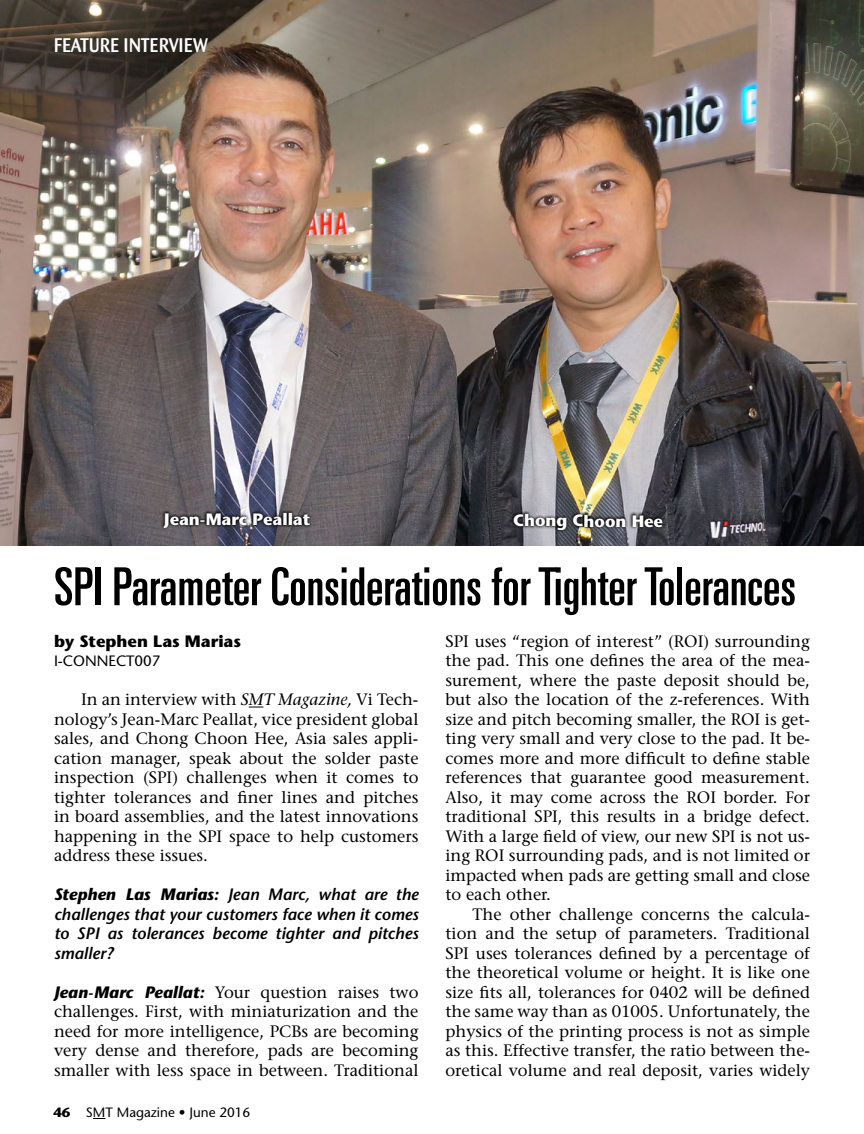
<style>
.page{position:relative;width:864px;height:1134px;background:#fff}
.page>*{position:absolute;margin:0;border:0;box-sizing:border-box;transform-origin:0 0}
.t1{font:ultra-condensed 52.5px "Univers";color:#000}
.t2{font:500 19.5px "Barmeno";letter-spacing:.01em;color:#fff;scale:.91 1}
.t3{font:16.5px/19.5px "Stone Serif";color:#000;text-align:justify}
.t4{font:italic 600 16.5px/19.5px "Stone Sans";color:#000;text-align:justify}
.t5{font:700 16.5px "Stone Sans";letter-spacing:-.005em;color:#fff}
.t6{font:700 16.5px "Stone Sans";color:#000}
.t7{font:15px "Stone Sans";color:#000}
.t8{font:13.5px "Stone Sans";color:#000}
.s1{font-style:italic}
.s2{font-weight:700}
.s3{font-family:"Stone Sans";font-weight:700;font-style:italic}
</style>
<div class="page">
<svg style="left:93px;top:1118px;width:12px;height:1px"></svg>
<img style="left:0;top:0;width:864px;height:545px">
<svg style="left:249px;top:707px;width:14px;height:1px"></svg>
<svg style="left:160px;top:509px;width:506px;height:25px;background:#4b494e"></svg>
<p class="t2" style="left:54px;top:34px;width:171px">FEATURE INTERVIEW</p>
<p class="t5" style="left:164px;top:509px;width:148px">Jean-Marc Peallat</p>
<p class="t5" style="left:513px;top:511px;width:152px">Chong Choon Hee</p>
<h1 class="t1" style="left:54px;top:557px;width:744px">SPI Parameter Considerations for Tighter Tolerances</h1>
<p class="t6" style="left:54px;top:631px;width:189px">by Stephen Las Marias</p>
<p class="t7" style="left:54px;top:652px;width:108px">I-CONNECT007</p>
<p class="t3" style="left:54px;top:690px;width:366px;text-indent:27px">In an interview with <span class="s1">SMT Magazine,</span> Vi Tech&shy;nology’s Jean-Marc Peallat, vice president global sales, and Chong Choon Hee, Asia sales appli&shy;cation manager, speak about the solder paste inspection (SPI) challenges when it comes to tighter tolerances and finer lines and pitches in board assemblies, and the latest innovations happening in the SPI space to help customers address these issues.</p>
<p class="t4" style="left:54px;top:885px;width:366px"><span class="s2">Stephen Las Marias:</span> Jean Marc, what are the challenges that your customers face when it comes to SPI as tolerances become tighter and pitches smaller?</p>
<p class="t3" style="left:54px;top:982px;width:366px"><span class="s3">Jean-Marc Peallat:</span> Your question raises two challenges. First, with miniaturization and the need for more intelligence, PCBs are becoming very dense and therefore, pads are becoming smaller with less space in between. Traditional</p>
<p class="t8" style="left:53px;top:1104px;width:199px"><span class="s2">46</span> SMT Magazine • June 2016</p>
<p class="t3" style="left:446px;top:631px;width:366px">SPI uses “region of interest” (ROI) surrounding the pad. This one defines the area of the mea&shy;surement, where the paste deposit should be, but also the location of the z-references. With size and pitch becoming smaller, the ROI is get&shy;ting very small and very close to the pad. It be&shy;comes more and more difficult to define stable references that guarantee good measurement.<br>Also, it may come across the ROI border. For traditional SPI, this results in a bridge defect.<br>With a large field of view, our new SPI is not us&shy;ing ROI surrounding pads, and is not limited or impacted when pads are getting small and close to each other.</p>
<p class="t3" style="left:446px;top:905px;width:366px;text-indent:27px">The other challenge concerns the calcula&shy;tion and the setup of parameters. Traditional SPI uses tolerances defined by a percentage of the theoretical volume or height. It is like one size fits all, tolerances for 0402 will be defined the same way than as 01005. Unfortunately, the physics of the printing process is not as simple as this. Effective transfer, the ratio between the&shy;oretical volume and real deposit, varies widely</p>
</div>
